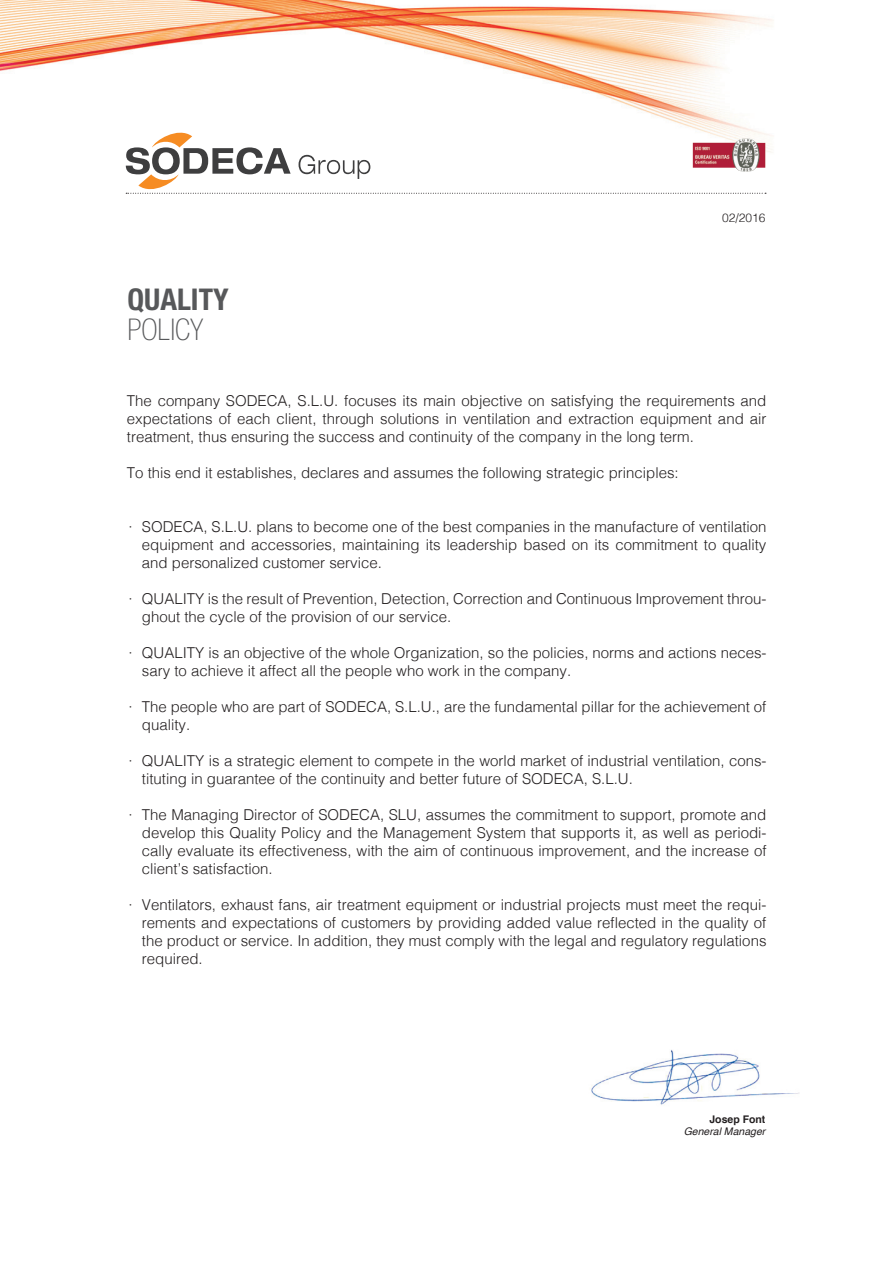
<style>
.page{position:relative;width:893px;height:1263px;background:#fff}
.page>*{position:absolute;margin:0;border:0;box-sizing:border-box;transform-origin:0 0}
.t1{font:700 condensed 30px "Helvetica Neue";color:#57585a}
.t2{font:100 condensed 30px "Helvetica Neue LT Std";color:#57585a}
.t3{font:300 15px/18px "Helvetica";color:#231f20;text-align:justify}
.t4{font:300 12px "Helvetica";color:#231f20}
.t5{font:italic 10.5px "Helvetica";color:#231f20}
.t6{font:700 10.5px "Helvetica";color:#231f20}
</style>
<div class="page">
<img style="left:0;top:0;width:774px;height:167px">
<svg style="left:126px;top:126px;width:640px;height:68px"></svg>
<img style="left:591px;top:1050px;width:208px;height:55px">
<h1 class="t1" style="left:128px;top:281px;width:103px">QUALITY</h1>
<h1 class="t2" style="left:128px;top:313px;width:78px">POLICY</h1>
<p class="t4" style="left:722px;top:208px;width:45px">02/2016</p>
<p class="t3" style="left:127px;top:390px;width:641px">The company SODECA, S.L.U. focuses its main objective on satisfying the requirements and expectations of each client, through solutions in ventilation and extraction equipment and air treatment, thus ensuring the success and continuity of the company in the long term.</p>
<p class="t3" style="left:127px;top:462px;width:553px">To this end it establishes, declares and assumes the following strategic principles:</p>
<p class="t3" style="left:142px;top:516px;width:626px;text-indent:-14px">· SODECA, S.L.U. plans to become one of the best companies in the manufacture of ventilation equipment and accessories, maintaining its leadership based on its commitment to quality and personalized customer service.</p>
<p class="t3" style="left:142px;top:588px;width:626px;text-indent:-14px">· QUALITY is the result of Prevention, Detection, Correction and Continuous Improvement throu&shy;ghout the cycle of the provision of our service.</p>
<p class="t3" style="left:142px;top:642px;width:626px;text-indent:-14px">· QUALITY is an objective of the whole Organization, so the policies, norms and actions neces&shy;sary to achieve it affect all the people who work in the company.</p>
<p class="t3" style="left:142px;top:696px;width:626px;text-indent:-14px">· The people who are part of SODECA, S.L.U., are the fundamental pillar for the achievement of quality.</p>
<p class="t3" style="left:142px;top:750px;width:626px;text-indent:-14px">· QUALITY is a strategic element to compete in the world market of industrial ventilation, cons&shy;tituting in guarantee of the continuity and better future of SODECA, S.L.U.</p>
<p class="t3" style="left:142px;top:804px;width:626px;text-indent:-14px">· The Managing Director of SODECA, SLU, assumes the commitment to support, promote and develop this Quality Policy and the Management System that supports it, as well as periodi&shy;cally evaluate its effectiveness, with the aim of continuous improvement, and the increase of client’s satisfaction.</p>
<p class="t3" style="left:142px;top:894px;width:626px;text-indent:-14px">· Ventilators, exhaust fans, air treatment equipment or industrial projects must meet the requi&shy;rements and expectations of customers by providing added value reflected in the quality of the product or service. In addition, they must comply with the legal and regulatory regulations required.</p>
<p class="t6" style="left:709px;top:1110px;width:58px">Josep Font</p>
<p class="t5" style="left:684px;top:1123px;width:83px">General Manager</p>
</div>
